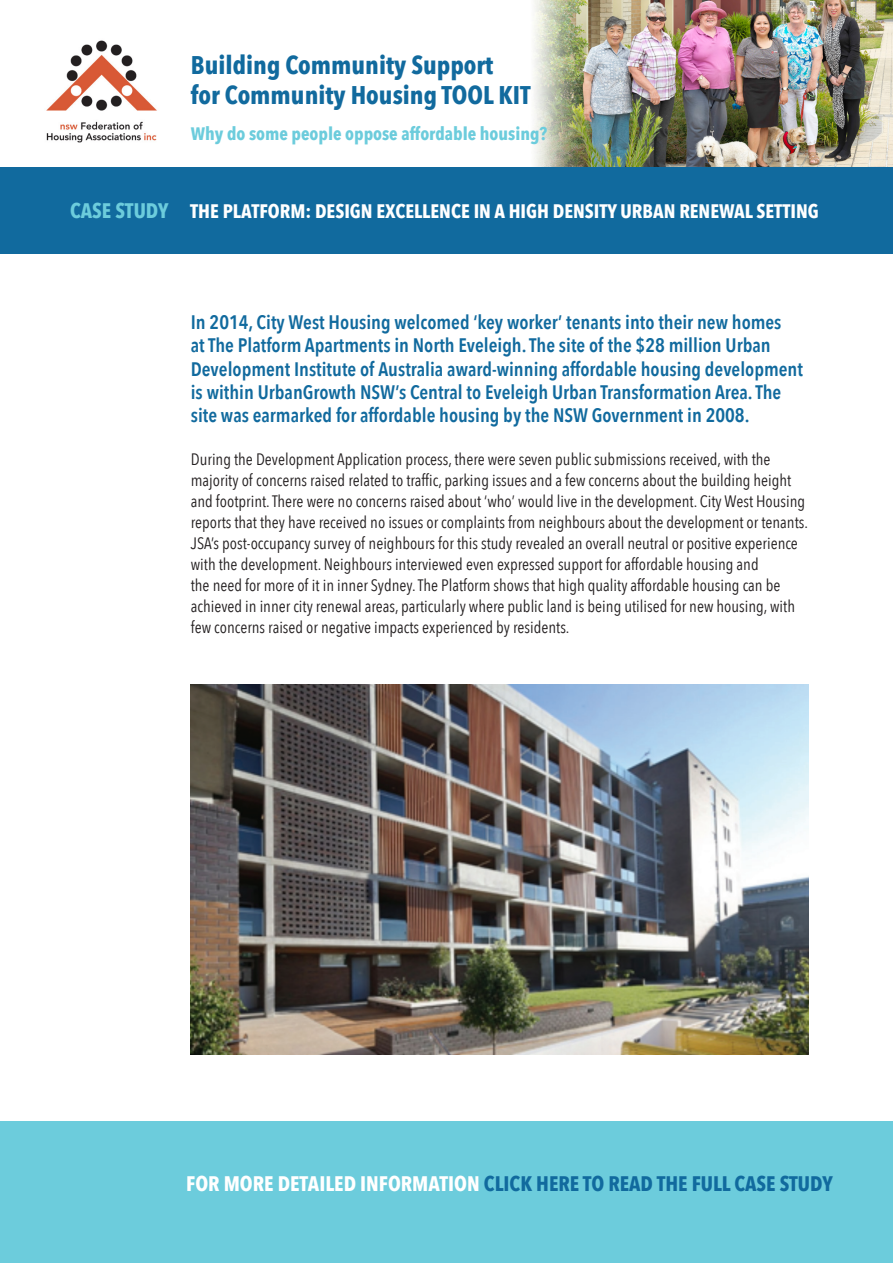
<style>
.page{position:relative;width:893px;height:1263px;background:#fff}
.page>*{position:absolute;margin:0;border:0;box-sizing:border-box;transform-origin:0 0}
.t1{font:700 25.5px/30.6px "Avenir Next Condensed";color:#116a9e}
.t2{font:700 21px "Avenir Next Condensed";color:#116a9e}
.t3{font:600 19.5px/23.4px "Avenir Next Condensed";color:#116a9e}
.t4{font:700 19.5px "Avenir Next Condensed";color:#fff}
.t5{font:700 18px "Avenir Next Condensed";color:#6cccdc}
.t6{font:16.5px/21px "Avenir Next Condensed";color:#231f20}
.s1{font-size:21px;color:#6cccdc}
.s2{color:#fff}
</style>
<div class="page">
<img style="left:46px;top:0;width:847px;height:167px">
<div style="left:0;top:167px;width:893px;height:86px;background:#116a9e"></div>
<img style="left:191px;top:684px;width:617px;height:370px">
<div style="left:0;top:1121px;width:893px;height:142px;background:#6cccdc"></div>
<p class="t1" style="left:191px;top:49px;width:341px">Building Community Support<br>for Community Housing TOOL KIT</p>
<p class="t5" style="left:191px;top:123px;width:358px">Why do some people oppose affordable housing?</p>
<p class="t4" style="left:70px;top:200px;width:750px"><span class="s1">CASE STUDY</span> THE PLATFORM: DESIGN EXCELLENCE IN A HIGH DENSITY URBAN RENEWAL SETTING</p>
<p class="t3" style="left:191px;top:310px;width:614px">In 2014, City West Housing welcomed ‘key worker’ tenants into their new homes<br>at The Platform Apartments in North Eveleigh. The site of the $28 million Urban Development Institute of Australia award-winning affordable housing development is within UrbanGrowth NSW’s Central to Eveleigh Urban Transformation Area. The site was earmarked for affordable housing by the NSW Government in 2008.</p>
<p class="t6" style="left:191px;top:448px;width:619px">During the Development Application process, there were seven public submissions received, with the majority of concerns raised related to traffic, parking issues and a few concerns about the building height and footprint. There were no concerns raised about ‘who’ would live in the development. City West Housing reports that they have received no issues or complaints from neighbours about the development or tenants.</p>
<p class="t6" style="left:191px;top:532px;width:609px">JSA’s post-occupancy survey of neighbours for this study revealed an overall neutral or positive experience with the development. Neighbours interviewed even expressed support for affordable housing and<br>the need for more of it in inner Sydney. The Platform shows that high quality affordable housing can be achieved in inner city renewal areas, particularly where public land is being utilised for new housing, with few concerns raised or negative impacts experienced by residents.</p>
<p class="t2" style="left:186px;top:1171px;width:648px"><span class="s2">FOR MORE DETAILED INFORMATION</span> CLICK HERE TO READ THE FULL CASE STUDY</p>
</div>
